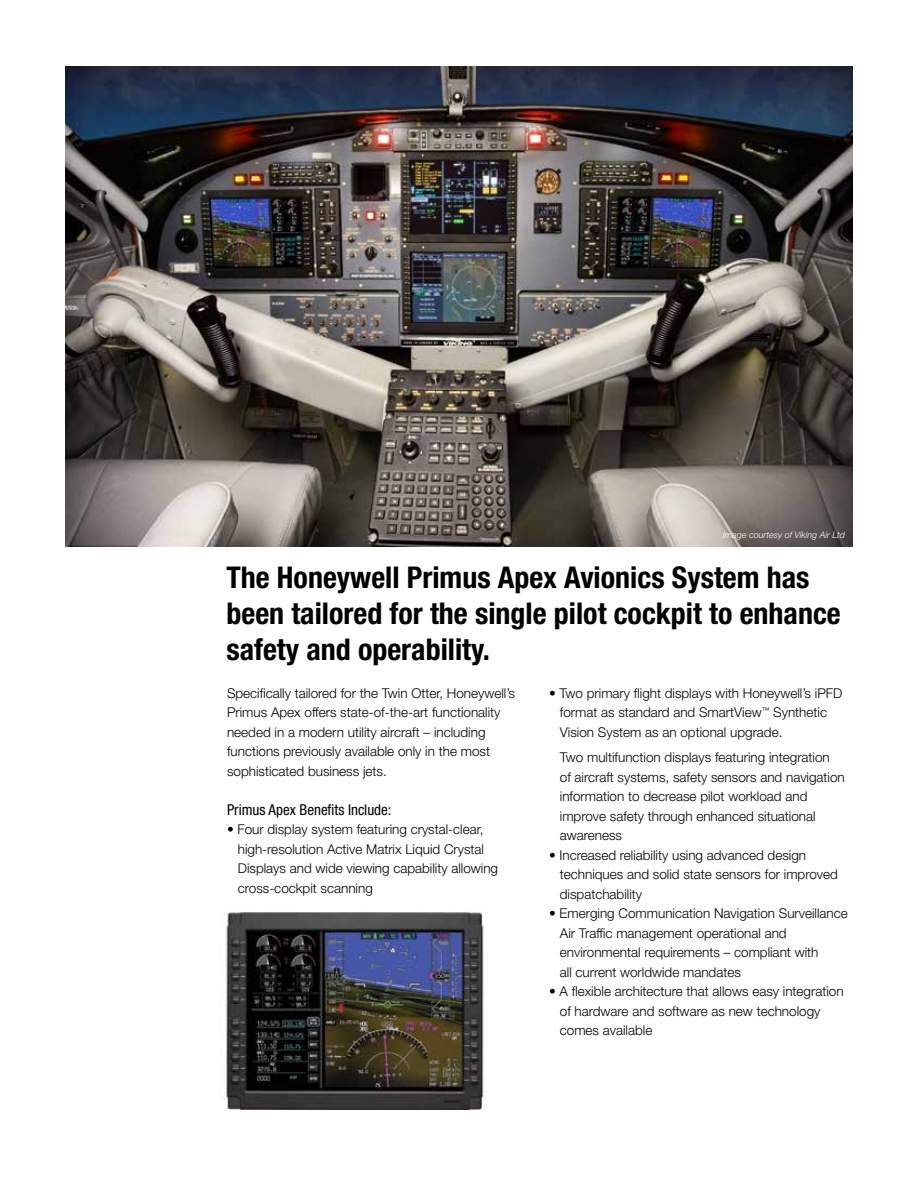
<style>
.page{position:relative;width:918px;height:1188px;background:#fff}
.page>*{position:absolute;margin:0;border:0;box-sizing:border-box;transform-origin:0 0}
.t1{font:700 condensed 30px/36px "Helvetica Neue LT Std";color:#000}
.t2{font:condensed 15px "Helvetica Neue LT Std";color:#000}
.t3{font:300 13.5px/19.5px "Helvetica Neue LT Std";color:#000}
.t4{font:italic 300 9px "Helvetica Neue LT Std";color:#fff}
</style>
<div class="page">
<img style="left:65px;top:66px;width:788px;height:481px">
<img style="left:226px;top:911px;width:258px;height:198px">
<p class="t4" style="left:723px;top:529px;width:124px">Image courtesy of Viking Air Ltd</p>
<h1 class="t1" style="left:226px;top:559px;width:616px">The Honeywell Primus Apex Avionics System has been tailored for the single pilot cockpit to enhance safety and operability.</h1>
<p class="t3" style="left:560px;top:683px;width:284px;text-indent:-11px">• Two primary flight displays with Honeywell’s iPFD format as standard and SmartView<sup>™</sup> Synthetic<br>Vision System as an optional upgrade.</p>
<p class="t3" style="left:560px;top:747px;width:287px">Two multifunction displays featuring integration<br>of aircraft systems, safety sensors and navigation information to decrease pilot workload and improve safety through enhanced situational awareness</p>
<p class="t3" style="left:560px;top:845px;width:280px;text-indent:-11px">• Increased reliability using advanced design techniques and solid state sensors for improved dispatchability</p>
<p class="t3" style="left:560px;top:903px;width:290px;text-indent:-11px">• Emerging Communication Navigation Surveillance Air Traffic management operational and environmental requirements – compliant with<br>all current worldwide mandates</p>
<p class="t3" style="left:560px;top:981px;width:285px;text-indent:-11px">• A flexible architecture that allows easy integration of hardware and software as new technology comes available</p>
<p class="t3" style="left:227px;top:683px;width:290px">Specifically tailored for the Twin Otter, Honeywell’s Primus Apex offers state-of-the-art functionality needed in a modern utility aircraft – including functions previously available only in the most sophisticated business jets.</p>
<p class="t2" style="left:227px;top:801px;width:166px">Primus Apex Benefits Include:</p>
<p class="t3" style="left:238px;top:819px;width:262px;text-indent:-11px">• Four display system featuring crystal-clear, high-resolution Active Matrix Liquid Crystal Displays and wide viewing capability allowing cross-cockpit scanning</p>
</div>
